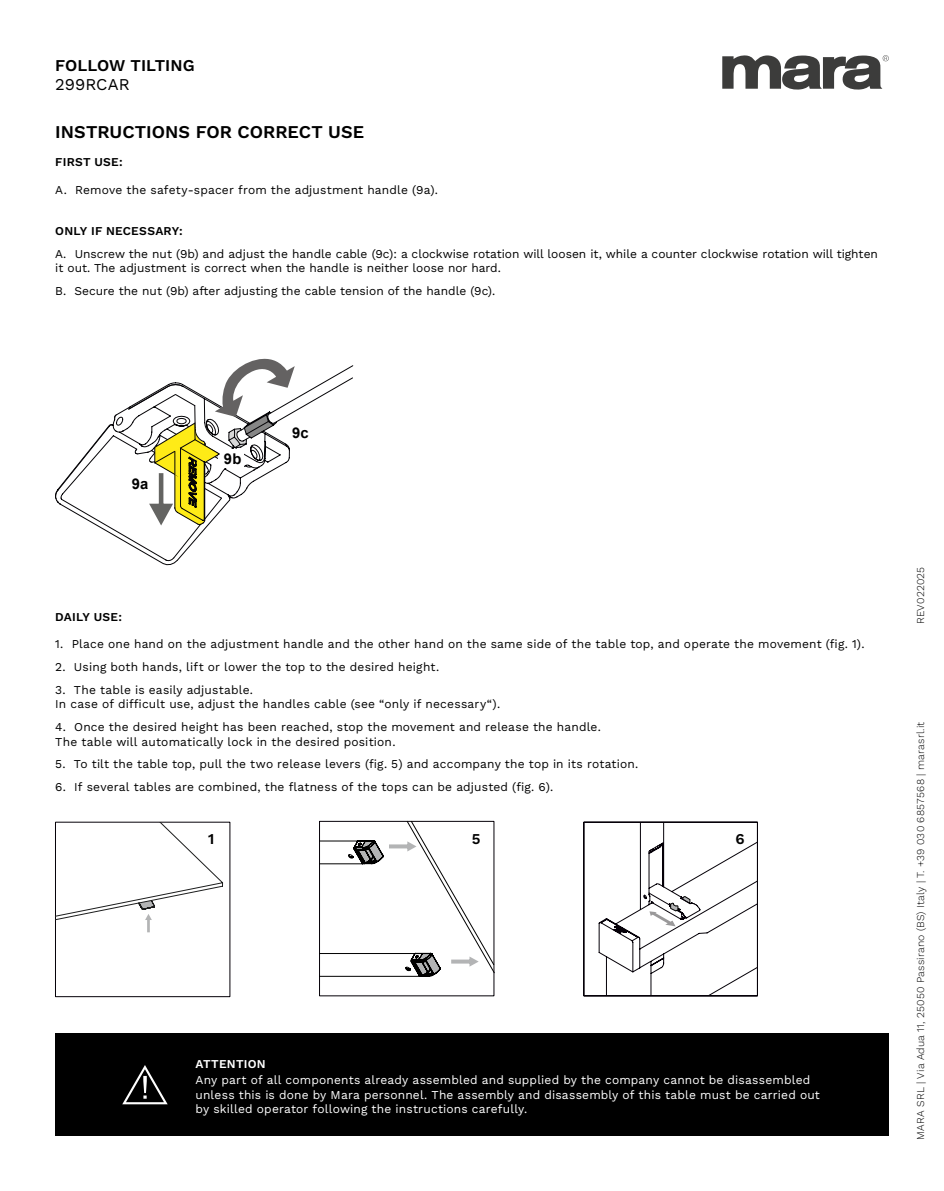
<style>
.page{position:relative;width:944px;height:1191px;background:#fff}
.page>*{position:absolute;margin:0;border:0;box-sizing:border-box;transform-origin:0 0}
.t1{font:600 18px "Work Sans";color:#000}
.t2{font:600 16.5px "Work Sans";color:#000}
.t3{font:16.5px "Work Sans";letter-spacing:.005em;color:#000}
.t4{font:600 15px "Work Sans";color:#000}
.t5{font:700 14.85px "Arial";color:#000}
.t6{font:12px/14.4px "Work Sans";letter-spacing:.01em;color:#000}
.t7{font:12px/14.4px "Work Sans";letter-spacing:.015em;color:#fff}
.t8{font:600 12px "Work Sans";letter-spacing:.015em;color:#000}
.t9{font:600 12px "Work Sans";letter-spacing:.015em;color:#fff}
.t10{font:300 10.5px "Work Sans";letter-spacing:.025em;color:#000}
</style>
<div class="page">
<svg style="left:722px;top:55px;width:167px;height:35px"></svg>
<svg style="left:295px;top:365px;width:58px;height:47px"></svg>
<svg style="left:55px;top:358px;width:240px;height:207px"></svg>
<svg style="left:320px;top:821px;width:175px;height:173px"></svg>
<svg style="left:583px;top:821px;width:175px;height:175px"></svg>
<div style="left:55px;top:822px;width:175px;height:175px;border:1px solid #050008"></div>
<svg style="left:55px;top:822px;width:168px;height:110px"></svg>
<div style="left:55px;top:1033px;width:834px;height:102px;background:#000"></div>
<svg style="left:122px;top:1065px;width:46px;height:39px"></svg>
<h2 class="t2" style="left:55px;top:52px;width:141px">FOLLOW TILTING</h2>
<h2 class="t3" style="left:55px;top:72px;width:76px">299RCAR</h2>
<h1 class="t1" style="left:55px;top:118px;width:310px">INSTRUCTIONS FOR CORRECT USE</h1>
<p class="t8" style="left:55px;top:153px;width:69px">FIRST USE:</p>
<p class="t6" style="left:55px;top:182px;width:384px">A. Remove the safety-spacer from the adjustment handle (9a).</p>
<p class="t8" style="left:55px;top:222px;width:129px">ONLY IF NECESSARY:</p>
<p class="t6" style="left:55px;top:246px;width:824px">A. Unscrew the nut (9b) and adjust the handle cable (9c): a clockwise rotation will loosen it, while a counter clockwise rotation will tighten it out. The adjustment is correct when the handle is neither loose nor hard.</p>
<p class="t6" style="left:55px;top:284px;width:441px">B. Secure the nut (9b) after adjusting the cable tension of the handle (9c).</p>
<p class="t5" style="left:132px;top:473px;width:18px">9a</p>
<p class="t5" style="left:224px;top:448px;width:19px">9b</p>
<p class="t5" style="left:292px;top:422px;width:18px">9c</p>
<p class="t8" style="left:55px;top:607px;width:68px">DAILY USE:</p>
<p class="t6" style="left:55px;top:636px;width:811px">1. Place one hand on the adjustment handle and the other hand on the same side of the table top, and operate the movement (fig. 1).</p>
<p class="t6" style="left:55px;top:659px;width:386px">2. Using both hands, lift or lower the top to the desired height.</p>
<p class="t6" style="left:55px;top:682px;width:446px">3. The table is easily adjustable.<br>In case of difficult use, adjust the handles cable (see “only if necessary“).</p>
<p class="t6" style="left:55px;top:719px;width:547px">4. Once the desired height has been reached, stop the movement and release the handle.<br>The table will automatically lock in the desired position.</p>
<p class="t6" style="left:55px;top:756px;width:585px">5. To tilt the table top, pull the two release levers (fig. 5) and accompany the top in its rotation.</p>
<p class="t6" style="left:55px;top:779px;width:499px">6. If several tables are combined, the flatness of the tops can be adjusted (fig. 6).</p>
<p class="t4" style="left:208px;top:827px;width:8px">1</p>
<p class="t4" style="left:472px;top:827px;width:10px">5</p>
<p class="t4" style="left:735px;top:827px;width:11px">6</p>
<p class="t9" style="left:196px;top:1054px;width:72px">ATTENTION</p>
<p class="t7" style="left:196px;top:1072px;width:626px">Any part of all components already assembled and supplied by the company cannot be disassembled unless this is done by Mara personnel. The assembly and disassembly of this table must be carried out by skilled operator following the instructions carefully.</p>
<p class="t10" style="left:912px;top:624px;width:59px;rotate:-90deg">REV022025</p>
<p class="t10" style="left:912px;top:1140px;width:420px;rotate:-90deg">MARA SRL | Via Adua 11, 25050 Passirano (BS) Italy | T. +39 030 6857568 | marasrl.it</p>
</div>
